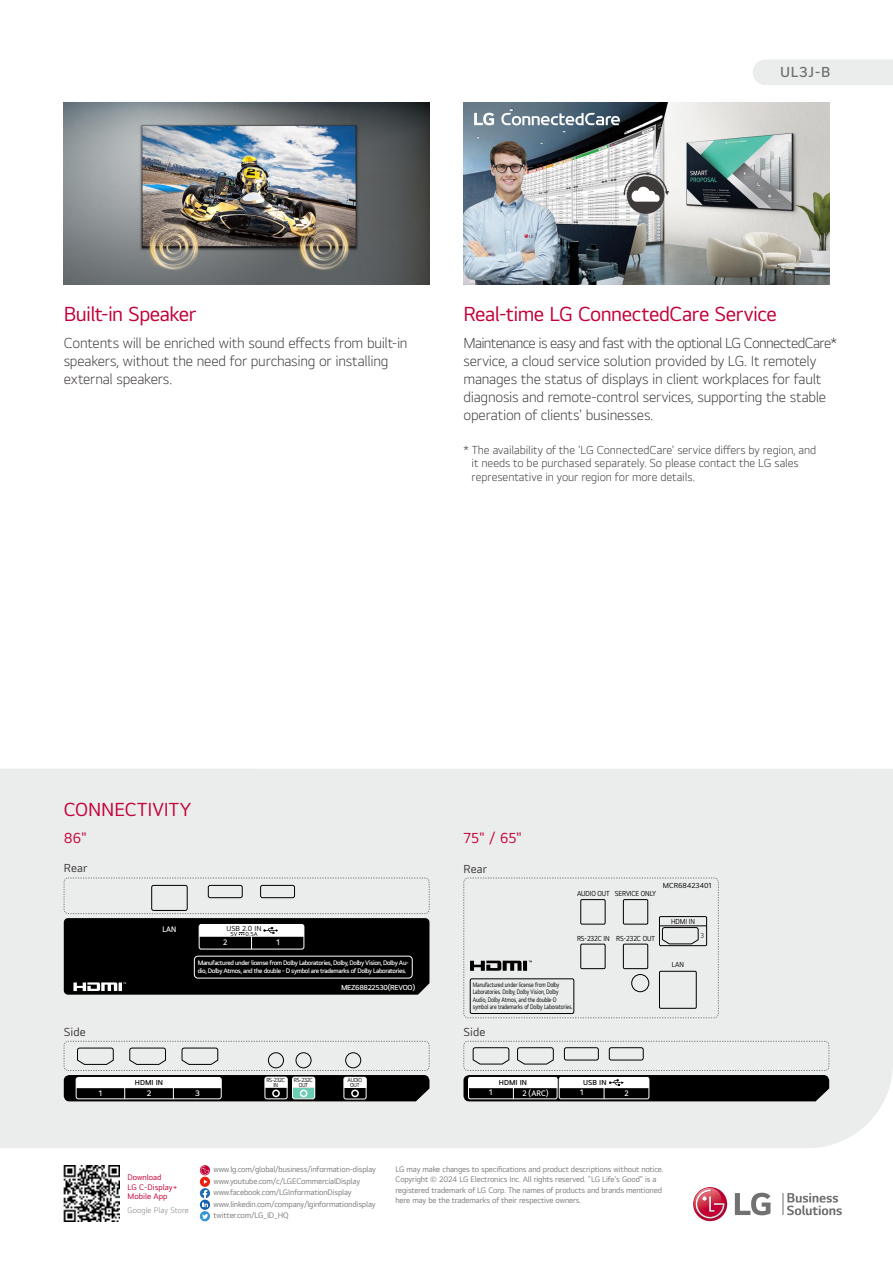
<style>
.page{position:relative;width:893px;height:1263px;background:#fff}
.page>*{position:absolute;margin:0;border:0;box-sizing:border-box;transform-origin:0 0}
.t1{font:21px "LGEI Text TTF";letter-spacing:-.025em;color:#c30037}
.t2{font:19.5px "LGEI Text TTF";letter-spacing:-.005em;color:#c30037}
.t3{font:300 15px/18px "LGEI Text TTF";letter-spacing:-.015em;color:#3e3a39}
.t4{font:15px "LGEI Text TTF";color:#c30037}
.t5{font:600 15px "LGEI Text TTF";color:#727171}
.t6{font:300 12px/13.5px "LGEI Text TTF";letter-spacing:-.005em;color:#3e3a39}
.t7{font:12px "LGEI Text TTF";letter-spacing:.01em;color:#3e3a39}
.t8{font:8.25px/11.6px "LGEI Text TTF";letter-spacing:-.02em;color:#7d7d7d}
.t9{font:8.25px/9.8px "LGEI Text TTF";color:#c30037}
.t10{font:600 8.25px "LGEI Text TTF";color:#fff;scale:.9 1}
.t11{font:300 8.25px "LGEI Text TTF";color:#7d7d7d}
.t12{font:600 8.25px "LGEI Text TTF";color:#fff}
.t13{font:7.5px "LGEI Text TTF";letter-spacing:-.02em;color:#000;scale:.9 1}
.t14{font:600 7.5px "LGEI Text TTF";letter-spacing:-.04em;color:#fff}
.t15{font:600 7.5px "LGEI Text TTF";color:#000}
.t16{font:7.5px "LGEI Text TTF";color:#000}
.t17{font:7.5px "LGEI Text TTF";letter-spacing:-.02em;color:#000}
.t18{font:7.5px "LGEI Text TTF";color:#3e3a39;scale:.9 1}
.t19{font:600 7.35px "LGEI Text TTF";color:#000}
.t20{font:600 6.75px/7.5px "LGEI Text TTF";letter-spacing:-.06em;color:#fff}
.t21{font:6.75px/7.5px "LGEI Text TTF";letter-spacing:-.02em;color:#000;scale:.8 1}
.t22{font:6px/5.2px "LGEI Text TTF";letter-spacing:-.05em;color:#000;text-align:center;scale:.9 1}
.t23{font:6px "LGEI Text TTF";letter-spacing:-.05em;color:#000}
</style>
<div class="page">
<div style="left:0;top:769px;width:893px;height:379px;background:#ebecec"></div>
<div style="left:753px;top:60px;width:140px;height:25px;background:#ebecec"></div>
<svg style="left:463px;top:877px;width:256px;height:141px;background:#dfe0e0"></svg>
<svg style="left:63px;top:877px;width:367px;height:118px;background:#5d5e5e"></svg>
<svg style="left:63px;top:1041px;width:367px;height:60px;background:#a1a2a2"></svg>
<div style="left:300px;top:1089px;width:7px;height:8px;border:2px solid #fff;border-radius:50%"></div>
<svg style="left:463px;top:1041px;width:367px;height:60px;background:#9a9b9b"></svg>
<img style="left:64px;top:102px;width:365px;height:183px">
<img style="left:463px;top:102px;width:366px;height:183px">
<svg style="left:474px;top:113px;width:20px;height:12px"></svg>
<svg style="left:501px;top:113px;width:119px;height:12px"></svg>
<div style="left:627px;top:176px;width:37px;height:38px;background:#3e3a39;border-radius:50%"></div>
<svg style="left:623px;top:172px;width:46px;height:30px"></svg>
<svg style="left:782px;top:1193px;width:60px;height:22px"></svg>
<svg style="left:735px;top:1193px;width:35px;height:22px"></svg>
<svg style="left:693px;top:1187px;width:34px;height:34px"></svg>
<svg style="left:694px;top:1188px;width:31px;height:31px"></svg>
<div style="left:200px;top:1177px;width:10px;height:10px;background:#e72410;border-radius:50%"></div>
<div style="left:200px;top:1211px;width:10px;height:10px;background:#3596d4;border-radius:50%"></div>
<svg style="left:202px;top:1214px;width:6px;height:5px"></svg>
<svg style="left:200px;top:1165px;width:10px;height:10px"></svg>
<svg style="left:201px;top:1166px;width:8px;height:8px"></svg>
<svg style="left:200px;top:1199px;width:10px;height:11px"></svg>
<svg style="left:200px;top:1180px;width:10px;height:27px"></svg>
<img style="left:64px;top:1165px;width:56px;height:56px">
<h3 class="t5" style="left:780px;top:63px;width:52px">UL3J-B</h3>
<h1 class="t1" style="left:64px;top:301px;width:134px">Built-in Speaker</h1>
<h1 class="t1" style="left:463px;top:301px;width:315px">Real-time LG ConnectedCare Service</h1>
<h3 class="t3" style="left:64px;top:334px;width:345px">Contents will be enriched with sound effects from built-in speakers, without the need for purchasing or installing external speakers.</h3>
<p class="t3" style="left:463px;top:334px;width:375px">Maintenance is easy and fast with the optional LG ConnectedCare* service, a cloud service solution provided by LG. It remotely manages the status of displays in client workplaces for fault diagnosis and remote-control services, supporting the stable operation of clients' businesses.</p>
<h2 class="t2" style="left:64px;top:798px;width:129px">CONNECTIVITY</h2>
<h3 class="t6" style="left:472px;top:443px;width:346px;text-indent:-8px">* The availability of the 'LG ConnectedCare' service differs by region, and it needs to be purchased separately. So please contact the LG sales representative in your region for more details.</h3>
<h3 class="t4" style="left:64px;top:828px;width:25px">86"</h3>
<h3 class="t4" style="left:463px;top:828px;width:60px">75" / 65"</h3>
<h3 class="t7" style="left:64px;top:861px;width:25px">Rear</h3>
<h3 class="t7" style="left:463px;top:861px;width:25px">Rear</h3>
<p class="t10" style="left:162px;top:924px;width:17px">LAN</p>
<p class="t17" style="left:227px;top:923px;width:36px">USB 2.0 IN</p>
<p class="t23" style="left:230px;top:930px;width:8px">5V</p>
<p class="t23" style="left:246px;top:930px;width:13px">0.5A</p>
<p class="t10" style="left:223px;top:937px;width:6px">2</p>
<p class="t10" style="left:277px;top:937px;width:5px">1</p>
<p class="t20" style="left:198px;top:959px;width:213px">Manufactured under license from Dolby Laboratories, Dolby, Dolby Vision, Dolby Au&shy;dio, Dolby Atmos, and the double - D symbol are trademarks of Dolby Laboratories.</p>
<p class="t16" style="left:663px;top:881px;width:51px">MCR68423401</p>
<p class="t13" style="left:577px;top:889px;width:89px">AUDIO OUT SERVICE ONLY</p>
<p class="t13" style="left:577px;top:934px;width:88px">RS-232C IN RS-232C OUT</p>
<p class="t13" style="left:671px;top:917px;width:28px">HDMI IN</p>
<p class="t13" style="left:672px;top:960px;width:15px">LAN</p>
<p class="t18" style="left:701px;top:931px;width:6px">3</p>
<p class="t14" style="left:341px;top:983px;width:76px">MEZ68822530(REVOO)</p>
<p class="t21" style="left:473px;top:980px;width:126px">Manufactured under license from Dolby Laboratories. Dolby, Dolby Vision, Dolby Audio, Dolby Atmos, and the double-D symbol are trademarks of Dolby Laboratories.</p>
<h3 class="t7" style="left:64px;top:1024px;width:24px">Side</h3>
<h3 class="t7" style="left:463px;top:1024px;width:24px">Side</h3>
<p class="t22" style="left:266px;top:1077px;width:23px">RS-232C<br>IN</p>
<p class="t22" style="left:348px;top:1077px;width:18px">AUDIO<br>OUT</p>
<p class="t22" style="left:294px;top:1077px;width:23px">RS-232C</p>
<p class="t15" style="left:135px;top:1078px;width:30px">HDMI IN</p>
<p class="t22" style="left:299px;top:1082px;width:12px">OUT</p>
<p class="t10" style="left:99px;top:1088px;width:5px">1</p>
<p class="t12" style="left:147px;top:1088px;width:6px">2</p>
<p class="t12" style="left:195px;top:1088px;width:6px">3</p>
<p class="t15" style="left:499px;top:1078px;width:30px">HDMI IN</p>
<p class="t19" style="left:583px;top:1078px;width:25px">USB IN</p>
<p class="t10" style="left:489px;top:1087px;width:5px">1</p>
<p class="t10" style="left:522px;top:1088px;width:30px">2 (ARC)</p>
<p class="t10" style="left:580px;top:1087px;width:5px">1</p>
<p class="t10" style="left:625px;top:1088px;width:6px">2</p>
<p class="t9" style="left:128px;top:1172px;width:51px">Download<br>LG C-Display+<br>Mobile App</p>
<p class="t11" style="left:128px;top:1205px;width:63px">Google Play Store</p>
<p class="t8" style="left:213px;top:1163px;width:164px">www.lg.com/global/business/information-display www.youtube.com/c/LGECommercialDisplay www.facebook.com/LGInformationDisplay www.linkedin.com/company/lginformationdisplay twitter.com/LG_ID_HQ</p>
<p class="t8" style="left:395px;top:1163px;width:269px;line-height:10.5px">LG may make changes to specifications and product descriptions without notice.<br>Copyright © 2024 LG Electronics Inc. All rights reserved. “LG Life’s Good” is a registered trademark of LG Corp. The names of products and brands mentioned here may be the trademarks of their respective owners.</p>
</div>
